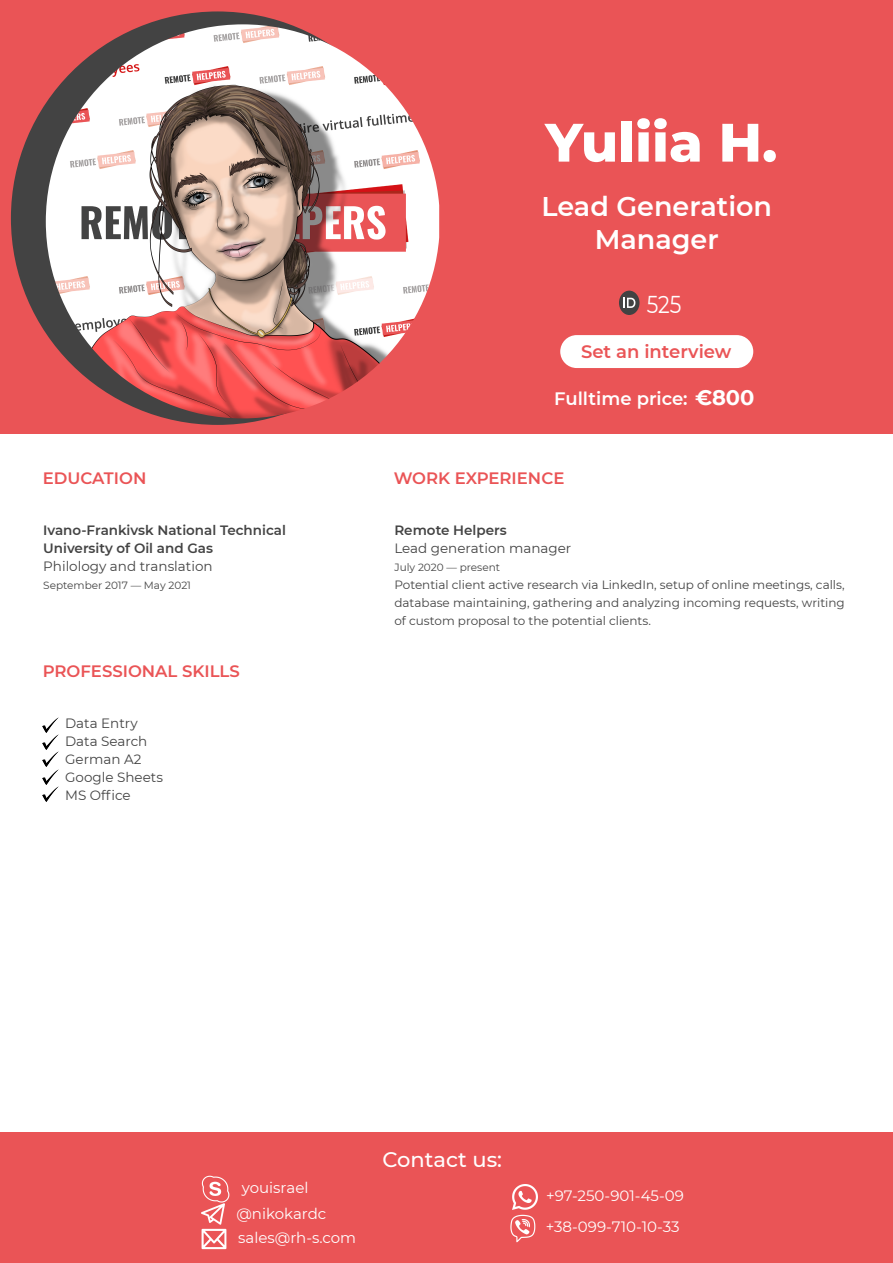
<style>
.page{position:relative;width:893px;height:1263px;background:#fff}
.page>*{position:absolute;margin:0;border:0;box-sizing:border-box;transform-origin:0 0}
.t1{font:800 54px "Montserrat";color:#fff}
.t2{font:600 27px/32.4px "Montserrat";color:#fff;text-align:center}
.t3{font:24.3px "Montserrat";color:#fff;scale:.84 1}
.t4{font:500 21px "Montserrat";color:#fff}
.t5{font:600 18px "Montserrat";color:#fff}
.t6{font:600 18px "Montserrat";color:#ea5456}
.t7{font:600 16.5px "Montserrat";color:#ea5456}
.t8{font:15px/25.7px "Montserrat";color:#fff}
.t9{font:13.5px/18px "Montserrat";color:#434343}
.t10{font:600 13.5px/18px "Montserrat";color:#434343}
.t11{font:12px/18px "Montserrat";color:#434343;text-align:justify}
.t12{font:10.5px "Montserrat";color:#434343}
.s1{font-weight:700;font-size:21px}
</style>
<div class="page">
<div style="left:0;top:0;width:893px;height:434px;background:#ea5456"></div>
<img style="left:43px;top:718px;width:15px;height:14px">
<img style="left:43px;top:735px;width:15px;height:14px">
<img style="left:43px;top:752px;width:15px;height:14px">
<img style="left:43px;top:770px;width:15px;height:14px">
<img style="left:43px;top:787px;width:15px;height:14px">
<div style="left:619px;top:291px;width:20px;height:24px;background:#424242;border-radius:50%"></div>
<svg style="left:623px;top:298px;width:12px;height:10px"></svg>
<div style="left:560px;top:335px;width:193px;height:33px;background:#fff;border-radius:16px"></div>
<div style="left:11px;top:11px;width:413px;height:414px;background:#434343;border-radius:50%"></div>
<img style="left:46px;top:24px;width:393px;height:394px;border-radius:193px">
<div style="left:0;top:1133px;width:893px;height:130px;background:#ea5456"></div>
<img style="left:201px;top:1202px;width:25px;height:48px">
<img style="left:201px;top:1175px;width:28px;height:27px">
<img style="left:512px;top:1184px;width:25px;height:25px">
<img style="left:510px;top:1214px;width:26px;height:28px">
<h1 class="t1" style="left:545px;top:103px;width:234px">Yuliia H.</h1>
<h2 class="t2" style="left:541px;top:189px;width:232px">Lead Generation<br>Manager</h2>
<h3 class="t3" style="left:647px;top:287px;width:43px">525</h3>
<h3 class="t6" style="left:581px;top:338px;width:152px">Set an interview</h3>
<h3 class="t7" style="left:43px;top:467px;width:105px">EDUCATION</h3>
<p class="t10" style="left:43px;top:521px;width:244px">Ivano-Frankivsk National Technical<br>University of Oil and Gas</p>
<p class="t9" style="left:43px;top:557px;width:171px">Philology and translation</p>
<p class="t12" style="left:43px;top:578px;width:149px">September 2017 — May 2021</p>
<h3 class="t7" style="left:43px;top:659px;width:199px">PROFESSIONAL SKILLS</h3>
<p class="t9" style="left:65px;top:713px;width:99px">Data Entry<br>Data Search<br>German A2<br>Google Sheets<br>MS Office</p>
<h3 class="t5" style="left:554px;top:385px;width:202px">Fulltime price: <span class="s1">€800</span></h3>
<h3 class="t7" style="left:394px;top:466px;width:172px">WORK EXPERIENCE</h3>
<p class="t10" style="left:394px;top:520px;width:114px">Remote Helpers</p>
<p class="t9" style="left:394px;top:539px;width:178px">Lead generation manager</p>
<p class="t12" style="left:394px;top:560px;width:107px">July 2020 — present</p>
<p class="t11" style="left:394px;top:575px;width:452px">Potential client active research via LinkedIn, setup of online meetings, calls, database maintaining, gathering and analyzing incoming requests, writing of custom proposal to the potential clients.</p>
<h3 class="t4" style="left:382px;top:1144px;width:121px">Contact us:</h3>
<p class="t8" style="left:236px;top:1174px;width:91px;text-indent:5px">youisrael @nikokardc</p>
<p class="t8" style="left:546px;top:1180px;width:140px;line-height:31px">+97-250-901-45-09 +38-099-710-10-33</p>
<p class="t8" style="left:238px;top:1224px;width:119px">sales@rh-s.com</p>
</div>
